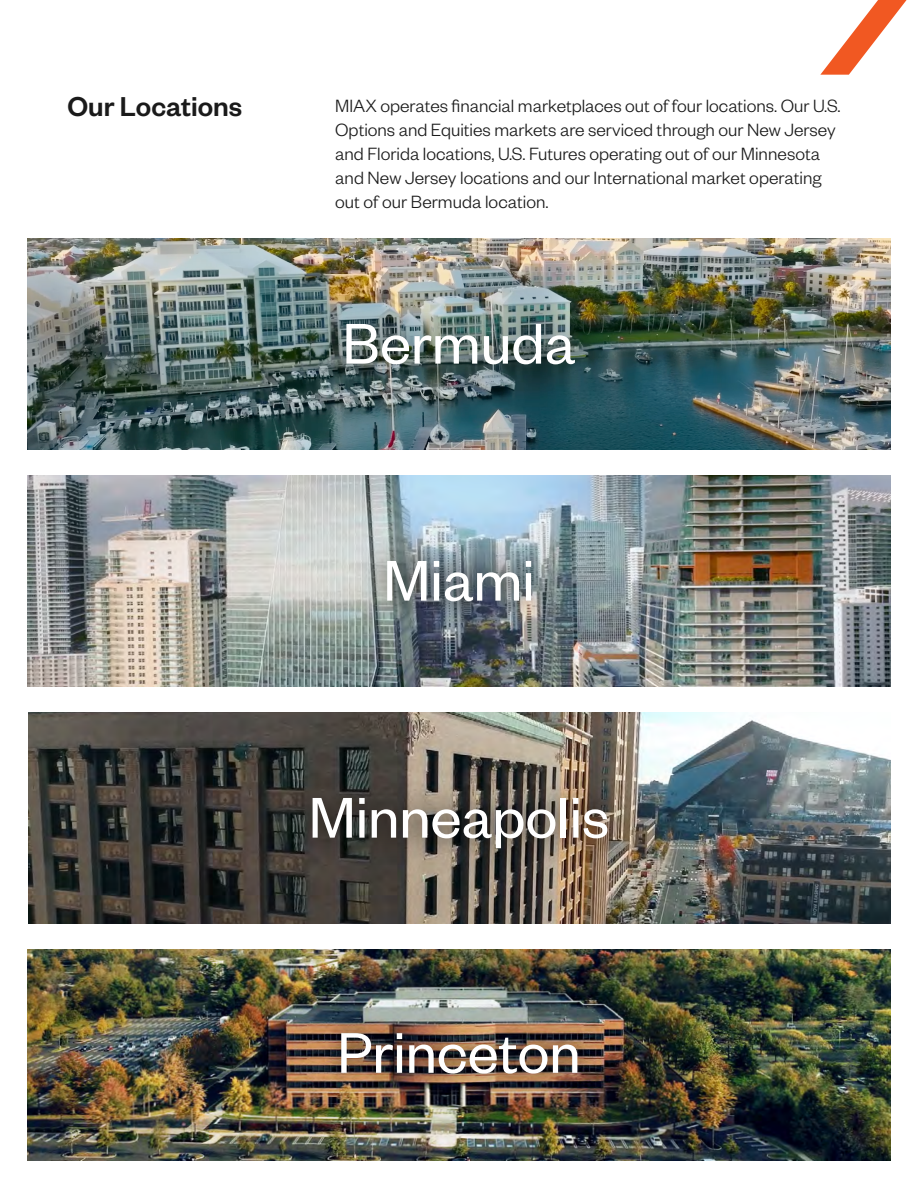
<style>
.page{position:relative;width:918px;height:1188px;background:#fff}
.page>*{position:absolute;margin:0;border:0;box-sizing:border-box;transform-origin:0 0}
.t1{font:63px "Founders Grotesk";color:#fff}
.t2{font:500 30px "Founders Grotesk";color:#1a1a1a}
.t3{font:300 19.5px/24px "Founders Grotesk";color:#1a1a1a}
</style>
<div class="page">
<img style="left:28px;top:712px;width:863px;height:211px">
<img style="left:27px;top:238px;width:864px;height:211px">
<img style="left:27px;top:950px;width:864px;height:210px">
<img style="left:27px;top:476px;width:864px;height:210px">
<div style="left:282px;top:769px;width:354px;height:106px;background:#000;opacity:.75"></div>
<div style="left:322px;top:1014px;width:275px;height:78px;background:#000;opacity:.75"></div>
<div style="left:316px;top:294px;width:286px;height:99px;background:#000;opacity:.47"></div>
<svg style="left:357px;top:532px;width:204px;height:98px;background:#808c91"></svg>
<svg style="left:820px;top:0;width:87px;height:75px"></svg>
<h2 class="t2" style="left:68px;top:88px;width:176px">Our Locations</h2>
<p class="t3" style="left:335px;top:93px;width:507px">MIAX operates financial marketplaces out of four locations. Our U.S.<br>Options and Equities markets are serviced through our New Jersey and Florida locations, U.S. Futures operating out of our Minnesota and New Jersey locations and our International market operating out of our Bermuda location.</p>
<h1 class="t1" style="left:343px;top:305px;width:234px">Bermuda</h1>
<h1 class="t1" style="left:383px;top:542px;width:153px">Miami</h1>
<h1 class="t1" style="left:309px;top:779px;width:302px">Minneapolis</h1>
<h1 class="t1" style="left:337px;top:1014px;width:245px">Princeton</h1>
</div>
